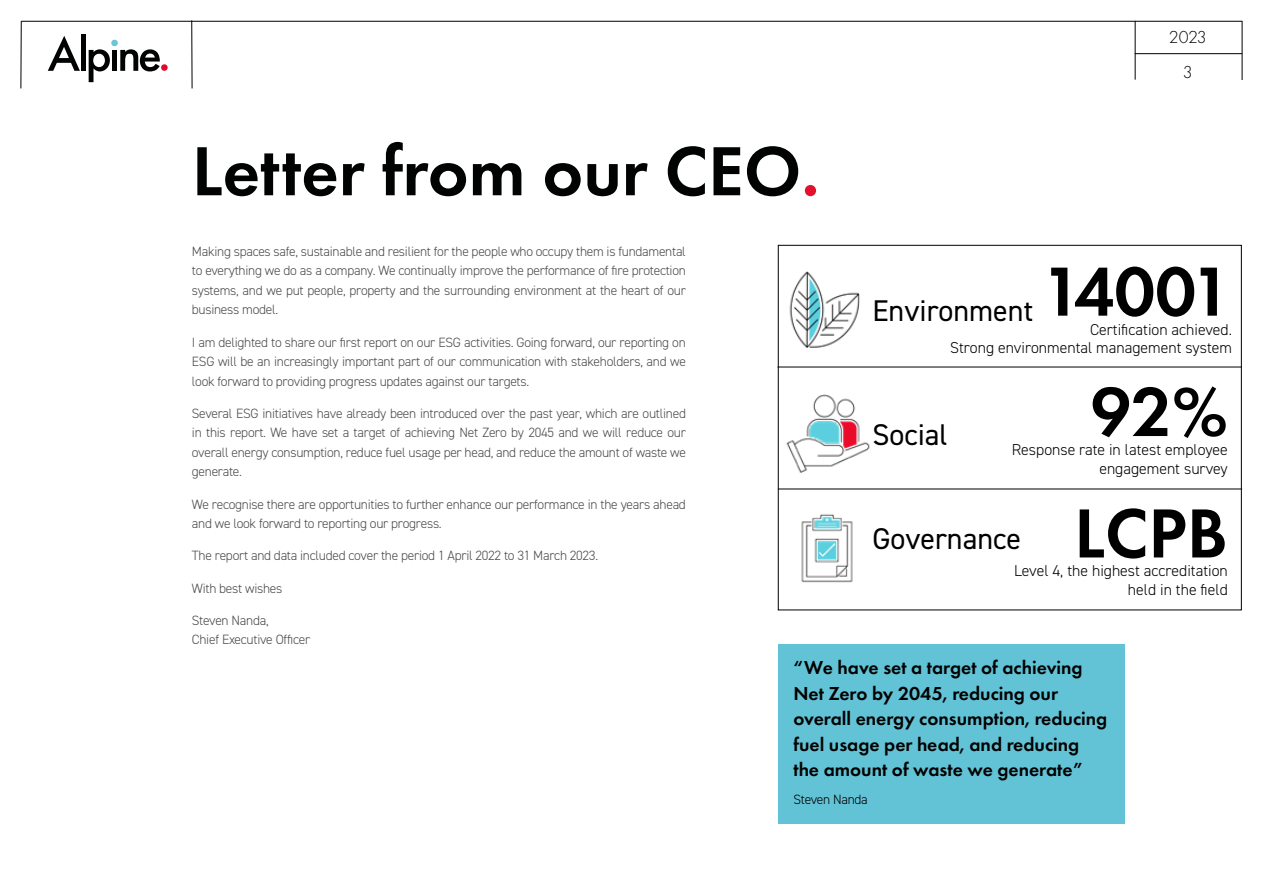
<style>
.page{position:relative;width:1263px;height:893px;background:#fff}
.page>*{position:absolute;margin:0;border:0;box-sizing:border-box;transform-origin:0 0}
.t1{font:600 72px "Futura PT";color:#010202}
.t2{font:600 72px "Futura PT";color:#000}
.t3{font:30px "DIN2014";color:#000}
.t4{font:600 19.5px/25.5px "Futura PT";color:#010202}
.t5{font:300 18px "Futura PT";color:#000}
.t6{font:300 15.75px/18.9px "DIN2014";color:#000;text-align:right}
.t7{font:300 13.5px/19.5px "DIN2014";letter-spacing:-.02em;color:#4a4a49;text-align:justify}
.t8{font:300 13.5px "DIN2014";letter-spacing:-.02em;color:#000}
.s1{color:#e4102c}
</style>
<div class="page">
<hr style="left:21px;top:21px;width:1px;height:67px;background:#000">
<hr style="left:191px;top:20px;width:1px;height:68px;background:#000">
<hr style="left:1135px;top:53px;width:107px;height:1px;background:#000">
<hr style="left:21px;top:21px;width:1221px;height:1px;background:#000">
<svg style="left:48px;top:36px;width:32px;height:35px"></svg>
<div style="left:81px;top:35px;width:5px;height:36px;background:#010202"></div>
<svg style="left:89px;top:49px;width:21px;height:33px"></svg>
<div style="left:112px;top:50px;width:5px;height:21px;background:#010202"></div>
<svg style="left:120px;top:49px;width:40px;height:22px"></svg>
<div style="left:111px;top:40px;width:7px;height:6px;background:#69c5d7;border-radius:50%"></div>
<div style="left:161px;top:64px;width:7px;height:7px;background:#e2072d;border-radius:50%"></div>
<hr style="left:1242px;top:21px;width:1px;height:59px;background:#000">
<hr style="left:1135px;top:21px;width:1px;height:59px;background:#000">
<hr style="left:777px;top:367px;width:465px;height:1px;background:#000">
<hr style="left:778px;top:489px;width:464px;height:1px;background:#000">
<img style="left:789px;top:271px;width:71px;height:77px">
<img style="left:786px;top:395px;width:84px;height:77px">
<img style="left:801px;top:514px;width:52px;height:69px">
<div style="left:778px;top:644px;width:346px;height:179px;background:#63c3d6"></div>
<h3 class="t5" style="left:1169px;top:27px;width:39px">2023</h3>
<h1 class="t1" style="left:192px;top:126px;width:629px">Letter from our CEO<span class="s1">.</span></h1>
<p class="t7" style="left:192px;top:241px;width:495px">Making spaces safe, sustainable and resilient for the people who occupy them is fundamental to everything we do as a company. We continually improve the performance of fire protection systems, and we put people, property and the surrounding environment at the heart of our business model.</p>
<p class="t7" style="left:192px;top:332px;width:495px">I am delighted to share our first report on our ESG activities. Going forward, our reporting on ESG will be an increasingly important part of our communication with stakeholders, and we look forward to providing progress updates against our targets.</p>
<p class="t7" style="left:192px;top:403px;width:496px">Several ESG initiatives have already been introduced over the past year, which are outlined in this report. We have set a target of achieving Net Zero by 2045 and we will reduce our overall energy consumption, reduce fuel usage per head, and reduce the amount of waste we generate.</p>
<p class="t7" style="left:192px;top:494px;width:495px">We recognise there are opportunities to further enhance our performance in the years ahead and we look forward to reporting our progress.</p>
<p class="t7" style="left:192px;top:546px;width:408px">The report and data included cover the period 1 April 2022 to 31 March 2023.</p>
<p class="t7" style="left:192px;top:578px;width:92px">With best wishes</p>
<p class="t7" style="left:192px;top:610px;width:120px">Steven Nanda,<br>Chief Executive Officer</p>
<h3 class="t5" style="left:1183px;top:61px;width:11px">3</h3>
<h1 class="t2" style="left:1042px;top:247px;width:192px">14001</h1>
<p class="t6" style="left:950px;top:320px;width:283px">Certification achieved.<br>Strong environmental management system</p>
<h2 class="t3" style="left:872px;top:292px;width:162px">Environment</h2>
<h2 class="t3" style="left:872px;top:416px;width:77px">Social</h2>
<h1 class="t2" style="left:1090px;top:367px;width:139px">92%</h1>
<p class="t6" style="left:1099px;top:459px;width:130px">engagement survey</p>
<p class="t6" style="left:1012px;top:440px;width:217px">Response rate in latest employee</p>
<h1 class="t2" style="left:1074px;top:488px;width:155px">LCPB</h1>
<p class="t6" style="left:1128px;top:580px;width:101px">held in the field</p>
<h2 class="t3" style="left:872px;top:519px;width:150px">Governance</h2>
<p class="t6" style="left:1014px;top:562px;width:215px">Level 4, the highest accreditation</p>
<h3 class="t4" style="left:793px;top:655px;width:315px">“We have set a target of achieving Net Zero by 2045, reducing our overall energy consumption, reducing fuel usage per head, and reducing the amount of waste we generate”</h3>
<p class="t8" style="left:793px;top:791px;width:76px">Steven Nanda</p>
</div>
